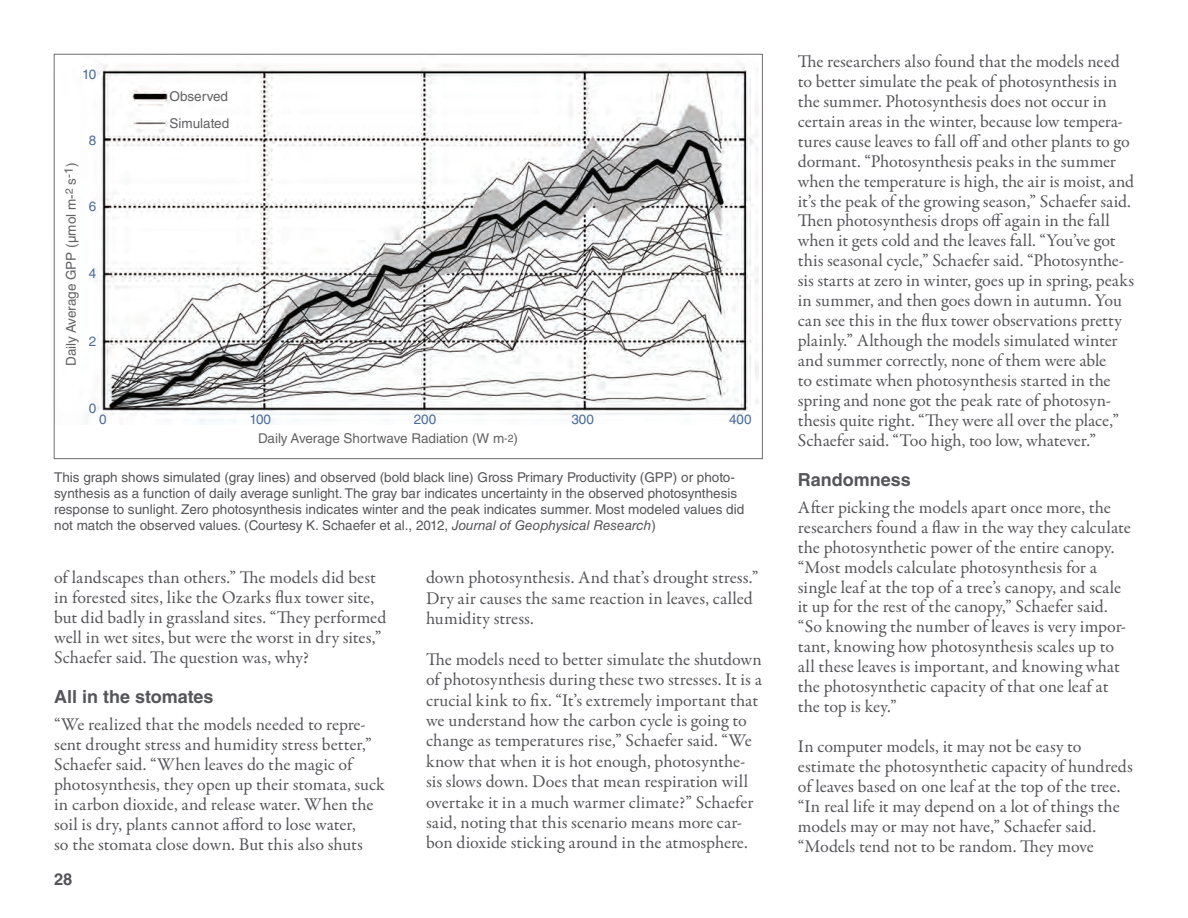
<style>
.page{position:relative;width:1188px;height:918px;background:#fff}
.page>*{position:absolute;margin:0;border:0;box-sizing:border-box;transform-origin:0 0}
.t1{font:18px/20px "Garamond Premr Pro";color:#55565a}
.t2{font:700 18px "Helvetica LT Std";color:#55565a}
.t3{font:700 16.5px "Helvetica LT Std";color:#55565a}
.t4{font:13.5px/16.2px "Helvetica LT Std";color:#55565a}
.t5{font:13.5px/27px "Helvetica LT Std";color:#626164}
.t6{font:13.5px "Helvetica LT Std";color:#496b9d}
.s1{font-size:10.5px}
.s2{font-style:italic}
</style>
<div class="page">
<img style="left:95px;top:63px;width:664px;height:362px">
<p class="t6" style="left:82px;top:66px;width:16px">10</p>
<p class="t5" style="left:58px;top:366px;width:204px;rotate:-90deg">Daily Average GPP (μmol m-<sup>2</sup> s<sup>-1</sup>)</p>
<p class="t6" style="left:89px;top:132px;width:9px">8</p>
<p class="t6" style="left:89px;top:198px;width:9px">6</p>
<p class="t6" style="left:89px;top:266px;width:9px">4</p>
<p class="t6" style="left:89px;top:333px;width:9px">2</p>
<p class="t5" style="left:170px;top:83px;width:61px">Observed<br>Simulated</p>
<p class="t6" style="left:89px;top:401px;width:9px">0</p>
<p class="t6" style="left:99px;top:411px;width:9px">0</p>
<p class="t6" style="left:249px;top:411px;width:23px">100</p>
<p class="t6" style="left:414px;top:411px;width:24px">200</p>
<p class="t6" style="left:571px;top:411px;width:24px">300</p>
<p class="t6" style="left:729px;top:411px;width:24px">400</p>
<p class="t5" style="left:258px;top:425px;width:261px">Daily Average Shortwave Radiation (W m<span class="s1">-2</span>)</p>
<p class="t4" style="left:54px;top:469px;width:692px">This graph shows simulated (gray lines) and observed (bold black line) Gross Primary Productivity (GPP) or photo&shy;synthesis as a function of daily average sunlight. The gray bar indicates uncertainty in the observed photosynthesis response to sunlight. Zero photosynthesis indicates winter and the peak indicates summer. Most modeled values did not match the observed values. (Courtesy K. Schaefer et al., 2012, <span class="s2">Journal of Geophysical Research</span>)</p>
<p class="t1" style="left:54px;top:568px;width:334px">of landscapes than others.” The models did best in forested sites, like the Ozarks flux tower site, but did badly in grassland sites. “They performed well in wet sites, but were the worst in dry sites,” Schaefer said. The question was, why?</p>
<p class="t2" style="left:54px;top:686px;width:161px">All in the stomates</p>
<p class="t1" style="left:54px;top:715px;width:332px">“We realized that the models needed to repre&shy;sent drought stress and humidity stress better,” Schaefer said. “When leaves do the magic of photosynthesis, they open up their stomata, suck in carbon dioxide, and release water. When the soil is dry, plants cannot afford to lose water,<br>so the stomata close down. But this also shuts</p>
<p class="t3" style="left:54px;top:869px;width:20px">28</p>
<p class="t1" style="left:426px;top:568px;width:334px;line-height:20.4px">down photosynthesis. And that’s drought stress.”<br>Dry air causes the same reaction in leaves, called humidity stress.</p>
<p class="t1" style="left:426px;top:649px;width:337px;line-height:20.4px">The models need to better simulate the shutdown of photosynthesis during these two stresses. It is a crucial kink to fix. “It’s extremely important that we understand how the carbon cycle is going to change as temperatures rise,” Schaefer said. “We know that when it is hot enough, photosynthe&shy;sis slows down. Does that mean respiration will overtake it in a much warmer climate?” Schaefer said, noting that this scenario means more car&shy;bon dioxide sticking around in the atmosphere.</p>
<p class="t1" style="left:798px;top:52px;width:338px">The researchers also found that the models need to better simulate the peak of photosynthesis in the summer. Photosynthesis does not occur in certain areas in the winter, because low tempera&shy;tures cause leaves to fall off and other plants to go dormant. “Photosynthesis peaks in the summer when the temperature is high, the air is moist, and it’s the peak of the growing season,” Schaefer said.<br>Then photosynthesis drops off again in the fall when it gets cold and the leaves fall. “You’ve got this seasonal cycle,” Schaefer said. “Photosynthe&shy;sis starts at zero in winter, goes up in spring, peaks in summer, and then goes down in autumn. You can see this in the flux tower observations pretty plainly.” Although the models simulated winter and summer correctly, none of them were able<br>to estimate when photosynthesis started in the spring and none got the peak rate of photosyn&shy;thesis quite right. “They were all over the place,” Schaefer said. “Too high, too low, whatever.”</p>
<p class="t2" style="left:798px;top:469px;width:115px">Randomness</p>
<p class="t1" style="left:798px;top:498px;width:335px">After picking the models apart once more, the researchers found a flaw in the way they calculate the photosynthetic power of the entire canopy. “Most models calculate photosynthesis for a single leaf at the top of a tree’s canopy, and scale it up for the rest of the canopy,” Schaefer said. “So knowing the number of leaves is very impor&shy;tant, knowing how photosynthesis scales up to all these leaves is important, and knowing what the photosynthetic capacity of that one leaf at the top is key.”</p>
<p class="t1" style="left:798px;top:737px;width:337px">In computer models, it may not be easy to estimate the photosynthetic capacity of hundreds of leaves based on one leaf at the top of the tree. “In real life it may depend on a lot of things the models may or may not have,” Schaefer said. “Models tend not to be random. They move</p>
</div>
